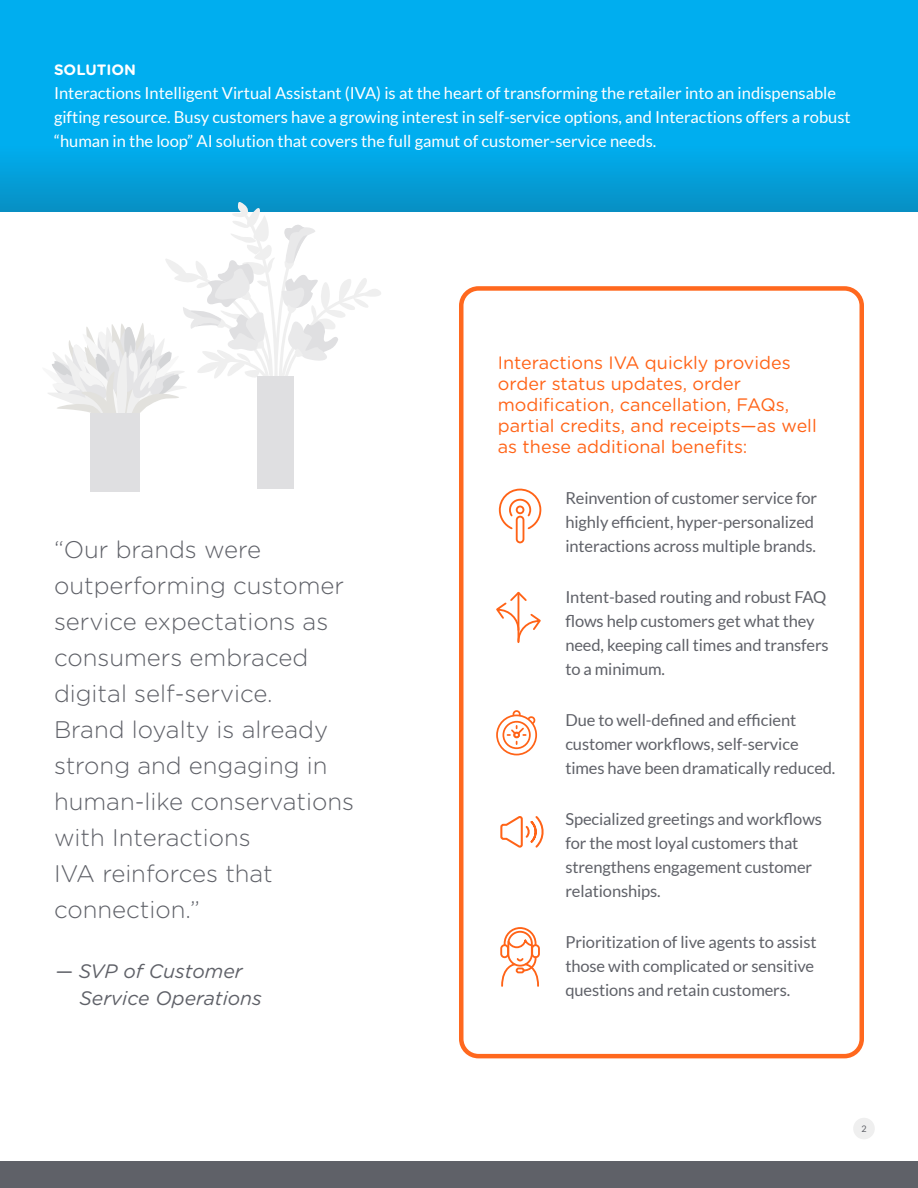
<style>
.page{position:relative;width:918px;height:1188px;background:#fff}
.page>*{position:absolute;margin:0;border:0;box-sizing:border-box;transform-origin:0 0}
.t1{font:300 24px/36px "Gotham Rounded";color:#5f6168}
.t2{font:italic 19.5px/27px "Gotham Rounded";color:#5f6168}
.t3{font:18px/21px "Gotham Rounded";color:#ff6418}
.t4{font:16.5px/24px "Lato";letter-spacing:-.005em;color:#5f6168}
.t5{font:16.5px/24px "Lato";color:#fff}
.t6{font:700 15px "Gotham Rounded";color:#fff}
.t7{font:9px "Lato";color:#5f6168}
</style>
<div class="page">
<div style="left:459px;top:286px;width:405px;height:772px;border:4px solid #ff681e;border-radius:17px"></div>
<svg style="left:0;top:0;width:918px;height:212px;background:#01a9e8"></svg>
<svg style="left:500px;top:816px;width:44px;height:32px"></svg>
<svg style="left:496px;top:488px;width:46px;height:155px"></svg>
<svg style="left:500px;top:927px;width:40px;height:60px"></svg>
<div style="left:258px;top:376px;width:36px;height:113px;background:#dfdfe1"></div>
<svg style="left:40px;top:199px;width:342px;height:239px"></svg>
<div style="left:90px;top:413px;width:50px;height:79px;background:#dfdfe1"></div>
<svg style="left:496px;top:710px;width:42px;height:46px"></svg>
<div style="left:0;top:1161px;width:918px;height:27px;background:#5f6168"></div>
<div style="left:853px;top:1118px;width:22px;height:21px;background:#efefef;border-radius:50%"></div>
<p class="t6" style="left:54px;top:59px;width:84px">SOLUTION</p>
<p class="t5" style="left:54px;top:81px;width:798px">Interactions Intelligent Virtual Assistant (IVA) is at the heart of transforming the retailer into an indispensable gifting resource. Busy customers have a growing interest in self-service options, and Interactions offers a robust “human in the loop” AI solution that covers the full gamut of customer-service needs.</p>
<p class="t1" style="left:54px;top:530px;width:302px">“Our brands were outperforming customer service expectations as consumers embraced digital self-service.<br>Brand loyalty is already strong and engaging in human-like conservations with Interactions<br>IVA reinforces that connection.”</p>
<p class="t2" style="left:80px;top:957px;width:184px;text-indent:-24px">— SVP of Customer<br>Service Operations</p>
<p class="t3" style="left:498px;top:351px;width:320px">Interactions IVA quickly provides order status updates, order modification, cancellation, FAQs, partial credits, and receipts—as well as these additional benefits:</p>
<p class="t4" style="left:565px;top:486px;width:253px">Reinvention of customer service for highly efficient, hyper-personalized interactions across multiple brands.</p>
<p class="t4" style="left:565px;top:585px;width:265px">Intent-based routing and robust FAQ flows help customers get what they need, keeping call times and transfers to a minimum.</p>
<p class="t4" style="left:565px;top:708px;width:272px">Due to well-defined and efficient customer workflows, self-service times have been dramatically reduced.</p>
<p class="t4" style="left:565px;top:807px;width:258px">Specialized greetings and workflows for the most loyal customers that strengthens engagement customer relationships.</p>
<p class="t4" style="left:565px;top:930px;width:253px">Prioritization of live agents to assist those with complicated or sensitive questions and retain customers.</p>
<p class="t7" style="left:861px;top:1124px;width:7px">2</p>
</div>
